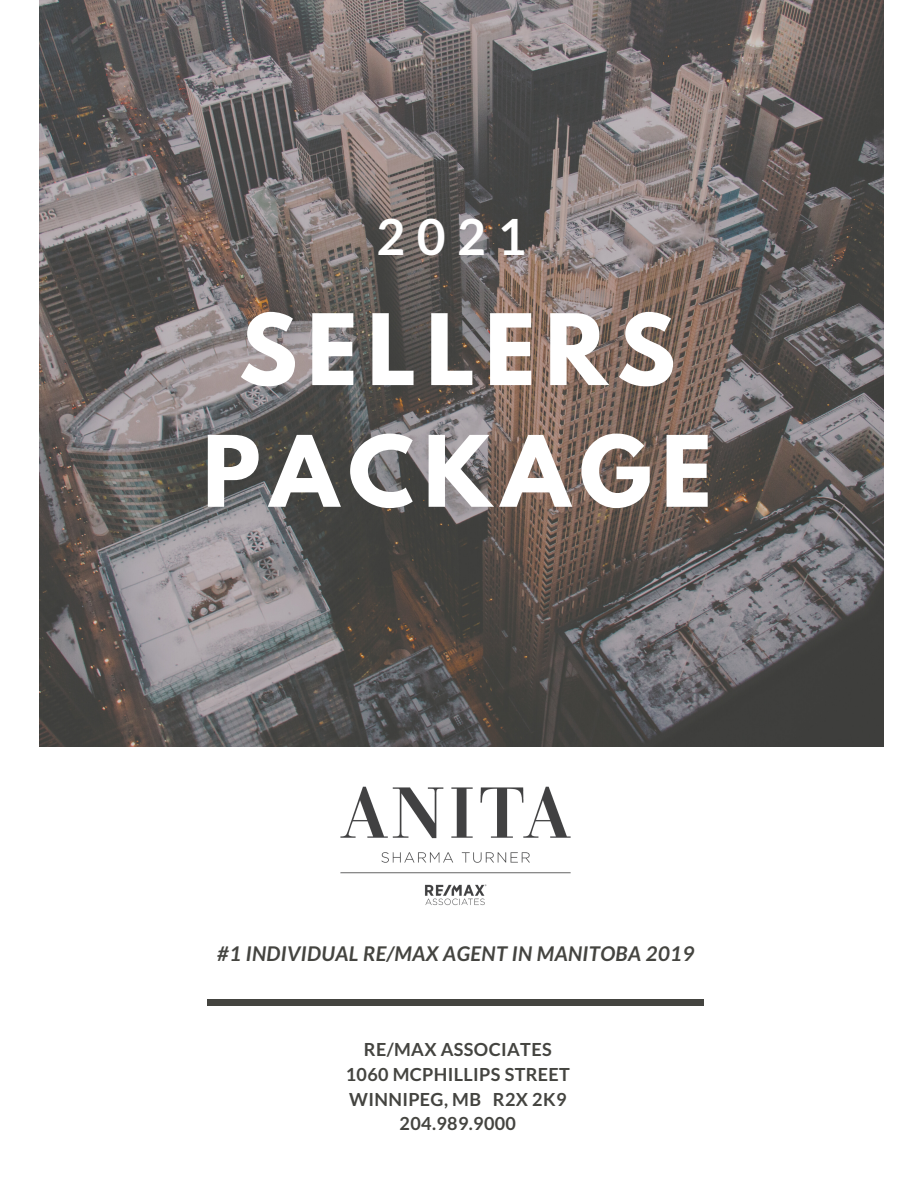
<style>
.page{position:relative;width:918px;height:1188px;background:#fff}
.page>*{position:absolute;margin:0;border:0;box-sizing:border-box;transform-origin:0 0}
.t1{font:700 87.15px "League Spartan";letter-spacing:.11em;color:#fff}
.t2{font:700 49.8px "Lato";color:#fff}
.t3{font:italic 700 20.25px "Lato";letter-spacing:.02em;color:#444440}
.t4{font:700 18px "Lato";letter-spacing:.02em;color:#444440}
</style>
<div class="page">
<img style="left:39px;top:0;width:845px;height:747px">
<div style="left:208px;top:1000px;width:496px;height:5px;background:#444440"></div>
<img style="left:340px;top:786px;width:231px;height:120px">
<p class="t2" style="left:377px;top:206px;width:151px">2021</p>
<p class="t1" style="left:239px;top:307px;width:438px">SELLERS</p>
<p class="t1" style="left:203px;top:428px;width:511px">PACKAGE</p>
<p class="t3" style="left:217px;top:941px;width:478px">#1 INDIVIDUAL RE/MAX AGENT IN MANITOBA 2019</p>
<p class="t4" style="left:364px;top:1038px;width:189px">RE/MAX ASSOCIATES</p>
<p class="t4" style="left:346px;top:1063px;width:226px">1060 MCPHILLIPS STREET</p>
<p class="t4" style="left:349px;top:1088px;width:219px">WINNIPEG, MB R2X 2K9</p>
<p class="t4" style="left:400px;top:1113px;width:118px">204.989.9000</p>
</div>
